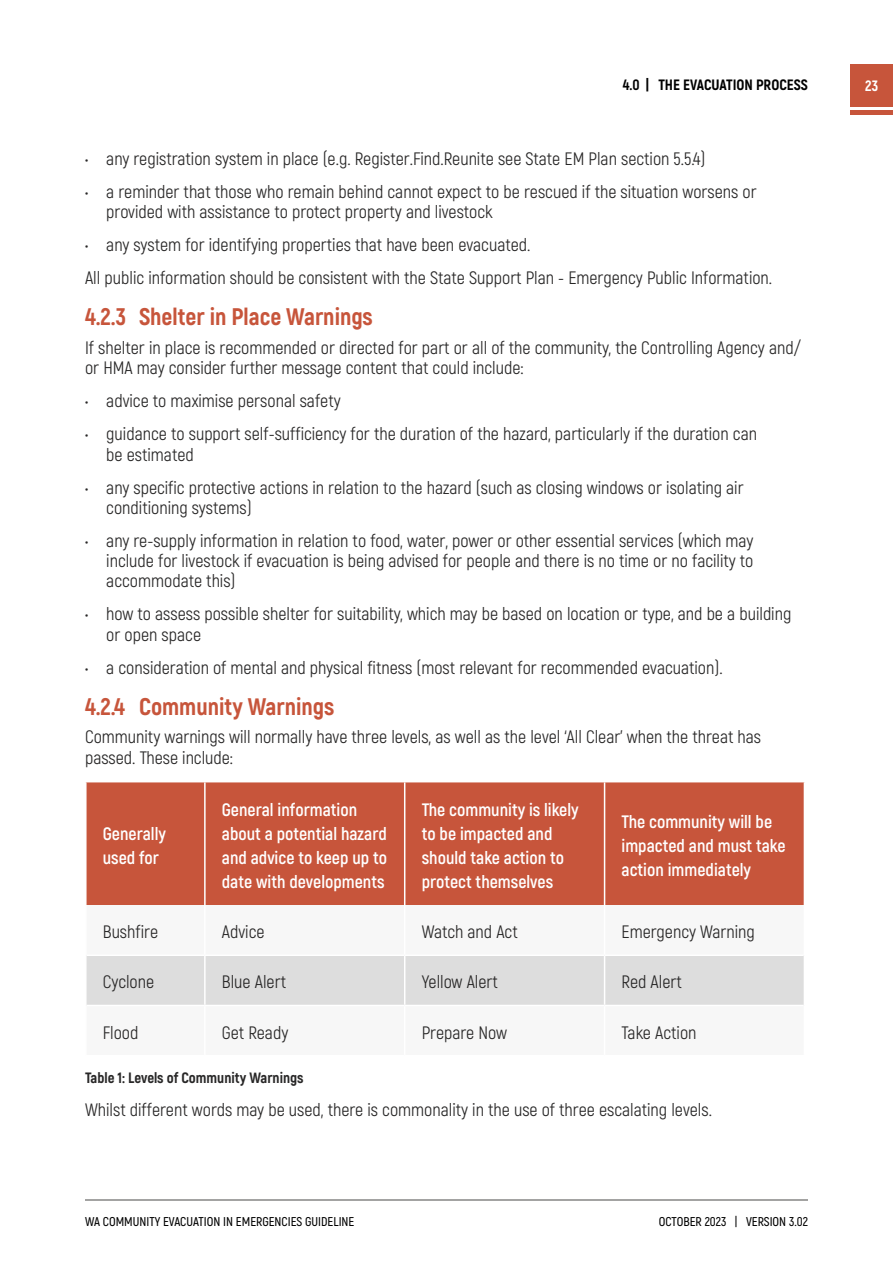
<style>
.page{position:relative;width:893px;height:1263px;background:#fff}
.page>*{position:absolute;margin:0;border:0;box-sizing:border-box;transform-origin:0 0}
.Headings_H3_Heading_Level_3{font:800 24px "Akrobat";color:#c7553b}
.Body_Text_Body_Text{font:18px/20.2px "Akrobat";color:#282727}
.Tables_Table_Header{font:700 18px/24px "Akrobat";color:#fff}
.Tables_Table_Text{font:18px "Akrobat";color:#282727}
.Captions_Captions{font:800 15px "Akrobat";color:#282727}
.t1{font:800 15px "Akrobat";color:#000}
.t2{font:800 15px "Akrobat";color:#fff}
.t3{font:600 12.75px "Akrobat";color:#000}
</style>
<div class="page">
<div style="left:850px;top:64px;width:43px;height:42px;background:#c7553b"></div>
<hr style="left:850px;top:111px;width:43px;height:4px;background:#c7553b">
<div style="left:87px;top:782px;width:717px;height:123px;background:#c7553b"></div>
<div style="left:87px;top:956px;width:717px;height:49px;background:#ddd"></div>
<hr style="left:404px;top:782px;width:1px;height:123px;background:#fff">
<hr style="left:604px;top:782px;width:1px;height:123px;background:#fff">
<hr style="left:204px;top:956px;width:2px;height:49px;background:#fff">
<hr style="left:404px;top:956px;width:1px;height:49px;background:#fff">
<hr style="left:604px;top:956px;width:1px;height:49px;background:#fff">
<hr style="left:204px;top:782px;width:2px;height:123px;background:#fff">
<hr style="left:85px;top:1199px;width:723px;height:1px;background:#a3a3a2">
<p class="t1" style="left:623px;top:75px;width:187px">4.0 | THE EVACUATION PROCESS</p>
<p class="t2" style="left:865px;top:76px;width:14px">23</p>
<p class="Body_Text_Body_Text" style="left:85px;top:149px;width:622px">• any registration system in place (e.g. Register.Find.Reunite see State EM Plan section 5.5.4)</p>
<p class="Body_Text_Body_Text" style="left:106px;top:182px;width:652px;text-indent:-21px">• a reminder that those who remain behind cannot expect to be rescued if the situation worsens or provided with assistance to protect property and livestock</p>
<p class="Body_Text_Body_Text" style="left:85px;top:235px;width:447px">• any system for identifying properties that have been evacuated.</p>
<p class="Body_Text_Body_Text" style="left:85px;top:268px;width:689px">All public information should be consistent with the State Support Plan - Emergency Public Information.</p>
<h3 class="Headings_H3_Heading_Level_3" style="left:85px;top:302px;width:289px">4.2.3 Shelter in Place Warnings</h3>
<p class="Body_Text_Body_Text" style="left:85px;top:338px;width:717px">If shelter in place is recommended or directed for part or all of the community, the Controlling Agency and/ or HMA may consider further message content that could include:</p>
<p class="Body_Text_Body_Text" style="left:85px;top:391px;width:257px">• advice to maximise personal safety</p>
<p class="Body_Text_Body_Text" style="left:106px;top:424px;width:652px;text-indent:-21px">• guidance to support self-sufficiency for the duration of the hazard, particularly if the duration can be estimated</p>
<p class="Body_Text_Body_Text" style="left:106px;top:477px;width:639px;text-indent:-21px">• any specific protective actions in relation to the hazard (such as closing windows or isolating air conditioning systems)</p>
<p class="Body_Text_Body_Text" style="left:106px;top:530px;width:649px;text-align:justify;text-indent:-21px">• any re-supply information in relation to food, water, power or other essential services (which may include for livestock if evacuation is being advised for people and there is no time or no facility to accommodate this)</p>
<p class="Body_Text_Body_Text" style="left:106px;top:604px;width:687px;text-indent:-21px">• how to assess possible shelter for suitability, which may be based on location or type, and be a building or open space</p>
<p class="Body_Text_Body_Text" style="left:85px;top:657px;width:639px">• a consideration of mental and physical fitness (most relevant for recommended evacuation).</p>
<h3 class="Headings_H3_Heading_Level_3" style="left:85px;top:691px;width:251px">4.2.4 Community Warnings</h3>
<p class="Body_Text_Body_Text" style="left:85px;top:727px;width:678px">Community warnings will normally have three levels, as well as the level ‘All Clear’ when the threat has passed. These include:</p>
<p class="Tables_Table_Header" style="left:103px;top:822px;width:65px">Generally used for</p>
<p class="Tables_Table_Header" style="left:222px;top:798px;width:167px">General information about a potential hazard and advice to keep up to date with developments</p>
<p class="Tables_Table_Header" style="left:422px;top:798px;width:158px">The community is likely to be impacted and should take action to protect themselves</p>
<p class="Tables_Table_Header" style="left:622px;top:810px;width:166px">The community will be impacted and must take action immediately</p>
<p class="Tables_Table_Text" style="left:103px;top:921px;width:57px">Bushfire</p>
<p class="Tables_Table_Text" style="left:222px;top:921px;width:44px">Advice</p>
<p class="Tables_Table_Text" style="left:422px;top:921px;width:97px">Watch and Act</p>
<p class="Tables_Table_Text" style="left:622px;top:921px;width:135px">Emergency Warning</p>
<p class="Tables_Table_Text" style="left:103px;top:971px;width:53px">Cyclone</p>
<p class="Tables_Table_Text" style="left:222px;top:971px;width:66px">Blue Alert</p>
<p class="Tables_Table_Text" style="left:422px;top:971px;width:78px">Yellow Alert</p>
<p class="Tables_Table_Text" style="left:622px;top:971px;width:62px">Red Alert</p>
<p class="Tables_Table_Text" style="left:103px;top:1022px;width:37px">Flood</p>
<p class="Tables_Table_Text" style="left:222px;top:1022px;width:68px">Get Ready</p>
<p class="Tables_Table_Text" style="left:422px;top:1022px;width:87px">Prepare Now</p>
<p class="Tables_Table_Text" style="left:622px;top:1022px;width:76px">Take Action</p>
<p class="Captions_Captions" style="left:85px;top:1069px;width:220px">Table 1: Levels of Community Warnings</p>
<p class="Body_Text_Body_Text" style="left:85px;top:1100px;width:628px">Whilst different words may be used, there is commonality in the use of three escalating levels.</p>
<p class="t3" style="left:85px;top:1213px;width:271px">WA COMMUNITY EVACUATION IN EMERGENCIES GUIDELINE</p>
<p class="t3" style="left:659px;top:1213px;width:151px">OCTOBER 2023 | VERSION 3.02</p>
</div>
